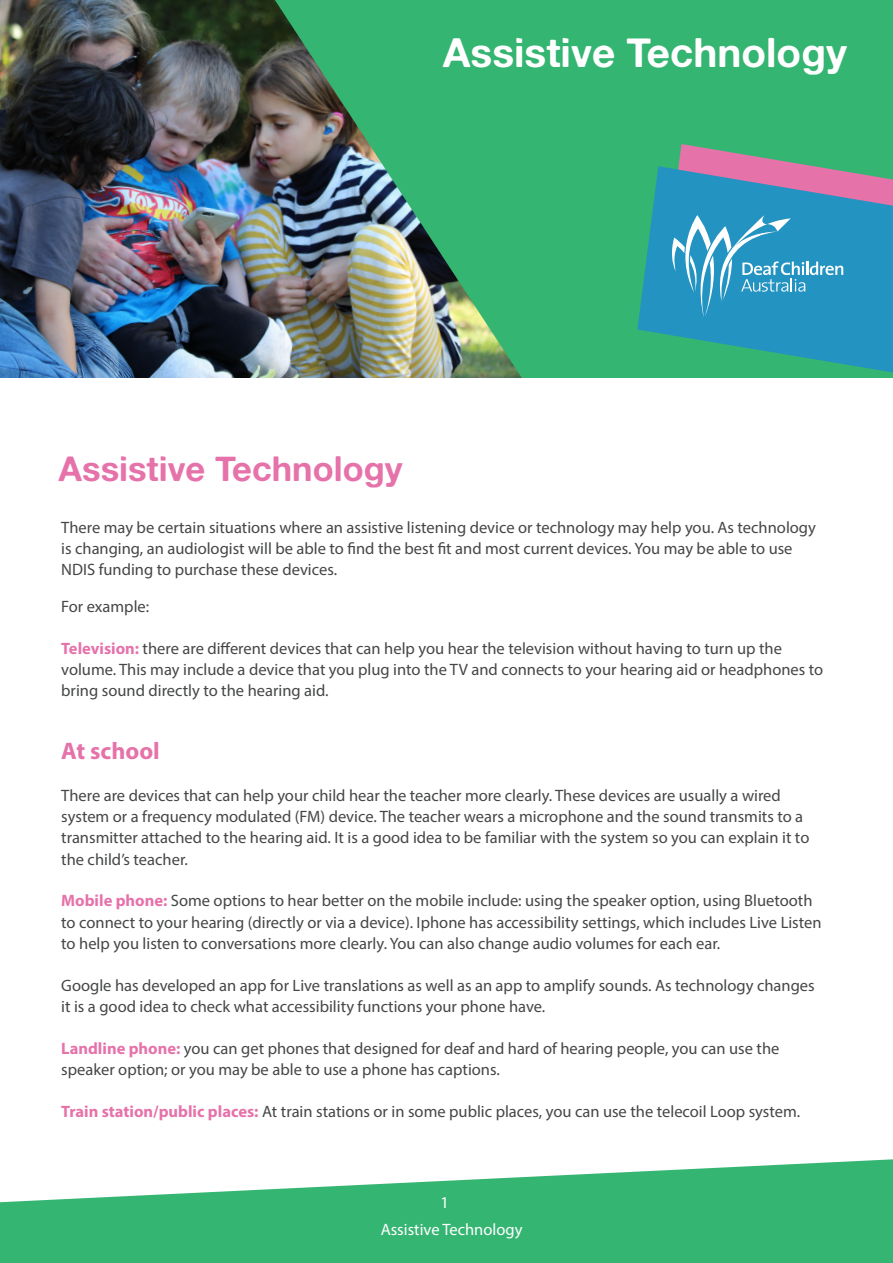
<style>
.page{position:relative;width:893px;height:1263px;background:#fff}
.page>*{position:absolute;margin:0;border:0;box-sizing:border-box;transform-origin:0 0}
.t1{font:40.5px "Alte Haas Grotesk Bold";color:#fff}
.t2{font:34.5px "Alte Haas Grotesk Bold";color:#e672aa}
.t3{font:700 24px "Myriad Pro";color:#e672aa}
.t4{font:16.5px/21px "Myriad Pro";color:#454647}
.t5{font:16.5px/27.5px "Myriad Pro";color:#fff}
.s1{font-weight:700;color:#e672aa}
</style>
<div class="page">
<svg style="left:0;top:1159px;width:893px;height:104px;fill:#35b572"></svg>
<div style="left:0;top:0;width:893px;height:384px;background:#35b572"></div>
<svg style="left:678px;top:144px;width:134px;height:22px"></svg>
<svg style="left:637px;top:166px;width:256px;height:206px;fill:#2393c1"></svg>
<svg style="left:670px;top:215px;width:173px;height:104px;background:#40a1c9"></svg>
<img style="left:0;top:0;width:522px;height:378px">
<div style="left:0;top:378px;width:893px;height:29px;background:#fff"></div>
<h1 class="t1" style="left:443px;top:28px;width:406px">Assistive Technology</h1>
<h2 class="t2" style="left:58px;top:448px;width:346px">Assistive Technology</h2>
<p class="t4" style="left:61px;top:517px;width:756px">There may be certain situations where an assistive listening device or technology may help you. As technology is changing, an audiologist will be able to find the best fit and most current devices. You may be able to use<br>NDIS funding to purchase these devices.</p>
<p class="t4" style="left:61px;top:596px;width:90px">For example:</p>
<p class="t4" style="left:61px;top:638px;width:763px"><span class="s1">Television:</span> there are different devices that can help you hear the television without having to turn up the volume. This may include a device that you plug into the TV and connects to your hearing aid or headphones to bring sound directly to the hearing aid.</p>
<h3 class="t3" style="left:61px;top:736px;width:100px">At school</h3>
<p class="t4" style="left:61px;top:785px;width:750px">There are devices that can help your child hear the teacher more clearly. These devices are usually a wired system or a frequency modulated (FM) device. The teacher wears a microphone and the sound transmits to a transmitter attached to the hearing aid. It is a good idea to be familiar with the system so you can explain it to the child’s teacher.</p>
<p class="t4" style="left:61px;top:890px;width:762px"><span class="s1">Mobile phone:</span> Some options to hear better on the mobile include: using the speaker option, using Bluetooth to connect to your hearing (directly or via a device). Iphone has accessibility settings, which includes Live Listen to help you listen to conversations more clearly. You can also change audio volumes for each ear.</p>
<p class="t4" style="left:61px;top:974px;width:755px">Google has developed an app for Live translations as well as an app to amplify sounds. As technology changes it is a good idea to check what accessibility functions your phone have.</p>
<p class="t4" style="left:61px;top:1037px;width:720px"><span class="s1">Landline phone:</span> you can get phones that designed for deaf and hard of hearing people, you can use the speaker option; or you may be able to use a phone has captions.</p>
<p class="t4" style="left:61px;top:1100px;width:740px"><span class="s1">Train station/public places:</span> At train stations or in some public places, you can use the telecoil Loop system.</p>
<p class="t5" style="left:381px;top:1188px;width:143px;text-indent:60px">1<br>Assistive Technology</p>
</div>
